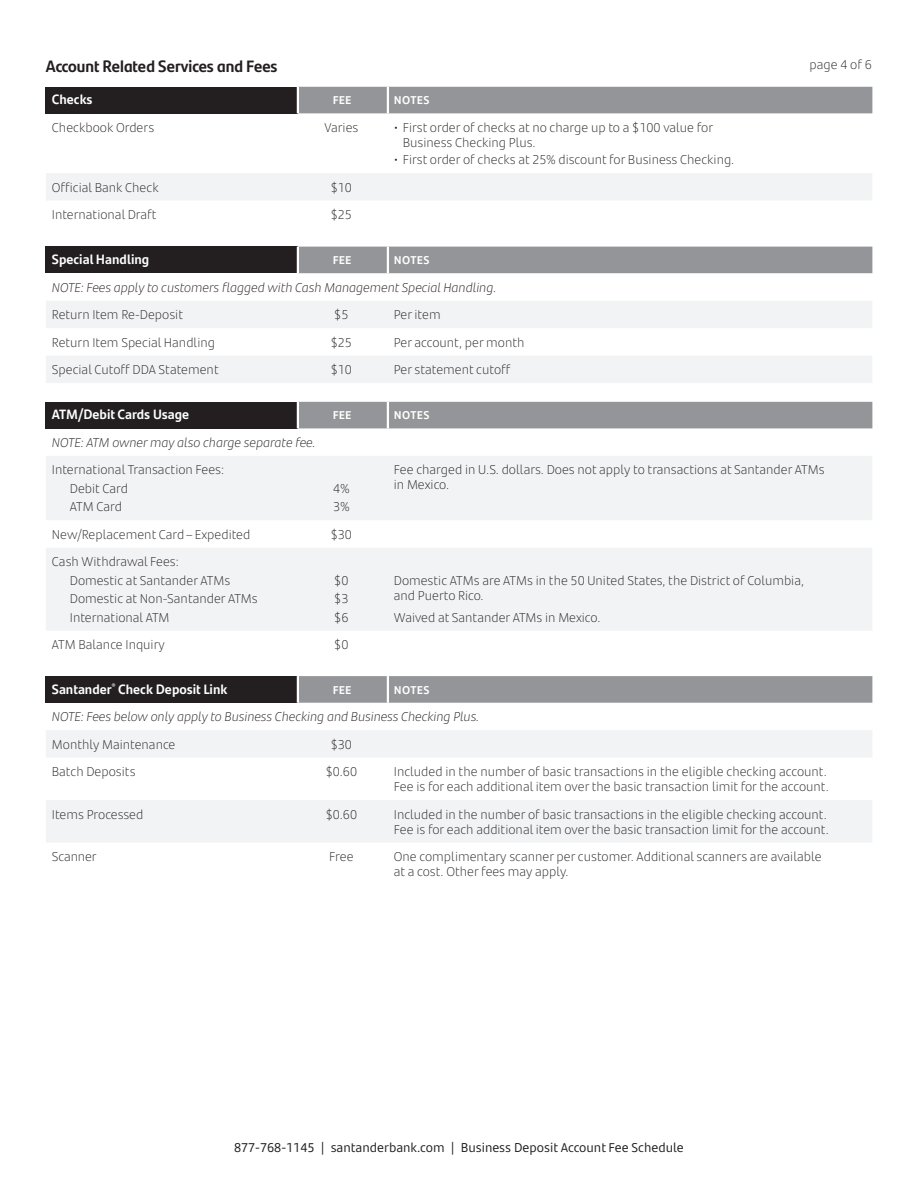
<style>
.page{position:relative;width:918px;height:1188px;background:#fff}
.page>*{position:absolute;margin:0;border:0;box-sizing:border-box;transform-origin:0 0}
.t1{font:700 16.5px "Santander Headline";color:#231f20}
.t2{font:700 13.5px "Santander Text";color:#fff}
.t3{font:300 12.3px/15px "Santander Micro Text";color:#231f20}
.t4{font:italic 300 12.3px "Santander Micro Text";color:#231f20}
.t5{font:12.3px "Santander Micro Text";color:#231f20}
.t6{font:700 10.95px "Santander Micro Text";letter-spacing:.025em;color:#fff}
</style>
<div class="page">
<div style="left:46px;top:247px;width:252px;height:26px;background:#231f20"></div>
<div style="left:299px;top:247px;width:573px;height:26px;background:#939598"></div>
<svg style="left:46px;top:301px;width:826px;height:82px;fill:#f2f3f4"></svg>
<hr style="left:297px;top:247px;width:2px;height:26px;background:#fff">
<hr style="left:387px;top:247px;width:2px;height:26px;background:#fff">
<div style="left:46px;top:402px;width:252px;height:26px;background:#231f20"></div>
<div style="left:299px;top:402px;width:573px;height:26px;background:#939598"></div>
<svg style="left:46px;top:456px;width:826px;height:174px;fill:#f2f3f4"></svg>
<hr style="left:297px;top:402px;width:2px;height:26px;background:#fff">
<hr style="left:387px;top:402px;width:2px;height:26px;background:#fff">
<div style="left:46px;top:676px;width:252px;height:27px;background:#231f20"></div>
<svg style="left:299px;top:676px;width:573px;height:27px;background:#949699"></svg>
<svg style="left:46px;top:730px;width:826px;height:112px;fill:#f2f3f4"></svg>
<hr style="left:297px;top:676px;width:2px;height:27px;background:#fff">
<hr style="left:387px;top:676px;width:2px;height:27px;background:#fff">
<div style="left:46px;top:87px;width:252px;height:26px;background:#231f20"></div>
<div style="left:299px;top:87px;width:573px;height:26px;background:#939598"></div>
<div style="left:46px;top:173px;width:826px;height:27px;background:#f2f3f4"></div>
<hr style="left:297px;top:87px;width:2px;height:26px;background:#fff">
<hr style="left:387px;top:87px;width:2px;height:26px;background:#fff">
<h1 class="t1" style="left:46px;top:53px;width:233px">Account Related Services and Fees</h1>
<p class="t2" style="left:52px;top:89px;width:42px">Checks</p>
<p class="t6" style="left:333px;top:92px;width:20px">FEE</p>
<p class="t6" style="left:394px;top:92px;width:37px">NOTES</p>
<p class="t3" style="left:52px;top:120px;width:104px">Checkbook Orders</p>
<p class="t3" style="left:324px;top:120px;width:35px">Varies</p>
<p class="t3" style="left:403px;top:120px;width:312px;text-indent:-9px">• First order of checks at no charge up to a $100 value for<br>Business Checking Plus.</p>
<p class="t3" style="left:394px;top:152px;width:342px">• First order of checks at 25% discount for Business Checking.</p>
<p class="t3" style="left:52px;top:179px;width:108px">Official Bank Check</p>
<p class="t3" style="left:331px;top:179px;width:23px">$10</p>
<p class="t3" style="left:52px;top:207px;width:106px">International Draft</p>
<p class="t3" style="left:331px;top:207px;width:23px">$25</p>
<p class="t3" style="left:809px;top:57px;width:64px">page 4 of 6</p>
<p class="t2" style="left:52px;top:249px;width:99px">Special Handling</p>
<p class="t6" style="left:333px;top:252px;width:20px">FEE</p>
<p class="t6" style="left:394px;top:252px;width:37px">NOTES</p>
<p class="t4" style="left:52px;top:278px;width:446px">NOTE: Fees apply to customers flagged with Cash Management Special Handling.</p>
<p class="t3" style="left:52px;top:307px;width:133px">Return Item Re-Deposit</p>
<p class="t3" style="left:334px;top:307px;width:16px">$5</p>
<p class="t3" style="left:394px;top:307px;width:48px">Per item</p>
<p class="t3" style="left:52px;top:335px;width:165px">Return Item Special Handling</p>
<p class="t3" style="left:331px;top:335px;width:23px">$25</p>
<p class="t3" style="left:394px;top:335px;width:132px">Per account, per month</p>
<p class="t3" style="left:52px;top:362px;width:168px">Special Cutoff DDA Statement</p>
<p class="t3" style="left:331px;top:362px;width:23px">$10</p>
<p class="t3" style="left:394px;top:362px;width:118px">Per statement cutoff</p>
<p class="t2" style="left:52px;top:404px;width:139px">ATM/Debit Cards Usage</p>
<p class="t6" style="left:333px;top:407px;width:20px">FEE</p>
<p class="t6" style="left:394px;top:407px;width:37px">NOTES</p>
<p class="t4" style="left:52px;top:434px;width:265px">NOTE: ATM owner may also charge separate fee.</p>
<p class="t3" style="left:52px;top:462px;width:174px">International Transaction Fees:</p>
<p class="t3" style="left:394px;top:462px;width:432px">Fee charged in U.S. dollars. Does not apply to transactions at Santander ATMs</p>
<p class="t3" style="left:70px;top:481px;width:60px">Debit Card</p>
<p class="t3" style="left:333px;top:481px;width:18px">4%</p>
<p class="t3" style="left:394px;top:477px;width:57px">in Mexico.</p>
<p class="t3" style="left:70px;top:499px;width:54px">ATM Card</p>
<p class="t3" style="left:333px;top:499px;width:18px">3%</p>
<p class="t3" style="left:52px;top:527px;width:200px">New/Replacement Card–Expedited</p>
<p class="t3" style="left:331px;top:527px;width:23px">$30</p>
<p class="t3" style="left:70px;top:552px;width:162px;line-height:18.5px;text-indent:-18px">Cash Withdrawal Fees:<br>Domestic at Santander ATMs</p>
<p class="t3" style="left:334px;top:573px;width:16px">$0</p>
<p class="t3" style="left:394px;top:573px;width:412px">Domestic ATMs are ATMs in the 50 United States, the District of Columbia,</p>
<p class="t3" style="left:70px;top:591px;width:189px">Domestic at Non-Santander ATMs</p>
<p class="t3" style="left:334px;top:591px;width:16px">$3</p>
<p class="t3" style="left:394px;top:588px;width:91px">and Puerto Rico.</p>
<p class="t3" style="left:70px;top:610px;width:101px">International ATM</p>
<p class="t3" style="left:334px;top:610px;width:16px">$6</p>
<p class="t3" style="left:394px;top:610px;width:208px">Waived at Santander ATMs in Mexico.</p>
<p class="t3" style="left:52px;top:637px;width:115px">ATM Balance Inquiry</p>
<p class="t3" style="left:334px;top:637px;width:16px">$0</p>
<p class="t2" style="left:52px;top:678px;width:177px">Santander<sup>®</sup> Check Deposit Link</p>
<p class="t6" style="left:333px;top:682px;width:20px">FEE</p>
<p class="t6" style="left:394px;top:682px;width:37px">NOTES</p>
<p class="t4" style="left:52px;top:708px;width:429px">NOTE: Fees below only apply to Business Checking and Business Checking Plus.</p>
<p class="t3" style="left:52px;top:737px;width:125px">Monthly Maintenance</p>
<p class="t3" style="left:331px;top:737px;width:23px">$30</p>
<p class="t3" style="left:52px;top:764px;width:85px">Batch Deposits</p>
<p class="t3" style="left:326px;top:764px;width:33px">$0.60</p>
<p class="t3" style="left:394px;top:764px;width:436px">Included in the number of basic transactions in the eligible checking account.<br>Fee is for each additional item over the basic transaction limit for the account.</p>
<p class="t3" style="left:52px;top:807px;width:93px">Items Processed</p>
<p class="t3" style="left:326px;top:807px;width:33px">$0.60</p>
<p class="t3" style="left:394px;top:807px;width:436px">Included in the number of basic transactions in the eligible checking account.<br>Fee is for each additional item over the basic transaction limit for the account.</p>
<p class="t3" style="left:52px;top:849px;width:46px">Scanner</p>
<p class="t3" style="left:329px;top:849px;width:26px">Free</p>
<p class="t3" style="left:394px;top:849px;width:429px">One complimentary scanner per customer. Additional scanners are available at a cost. Other fees may apply.</p>
<p class="t5" style="left:234px;top:1139px;width:451px">877-768-1145 | santanderbank.com | Business Deposit Account Fee Schedule</p>
</div>
